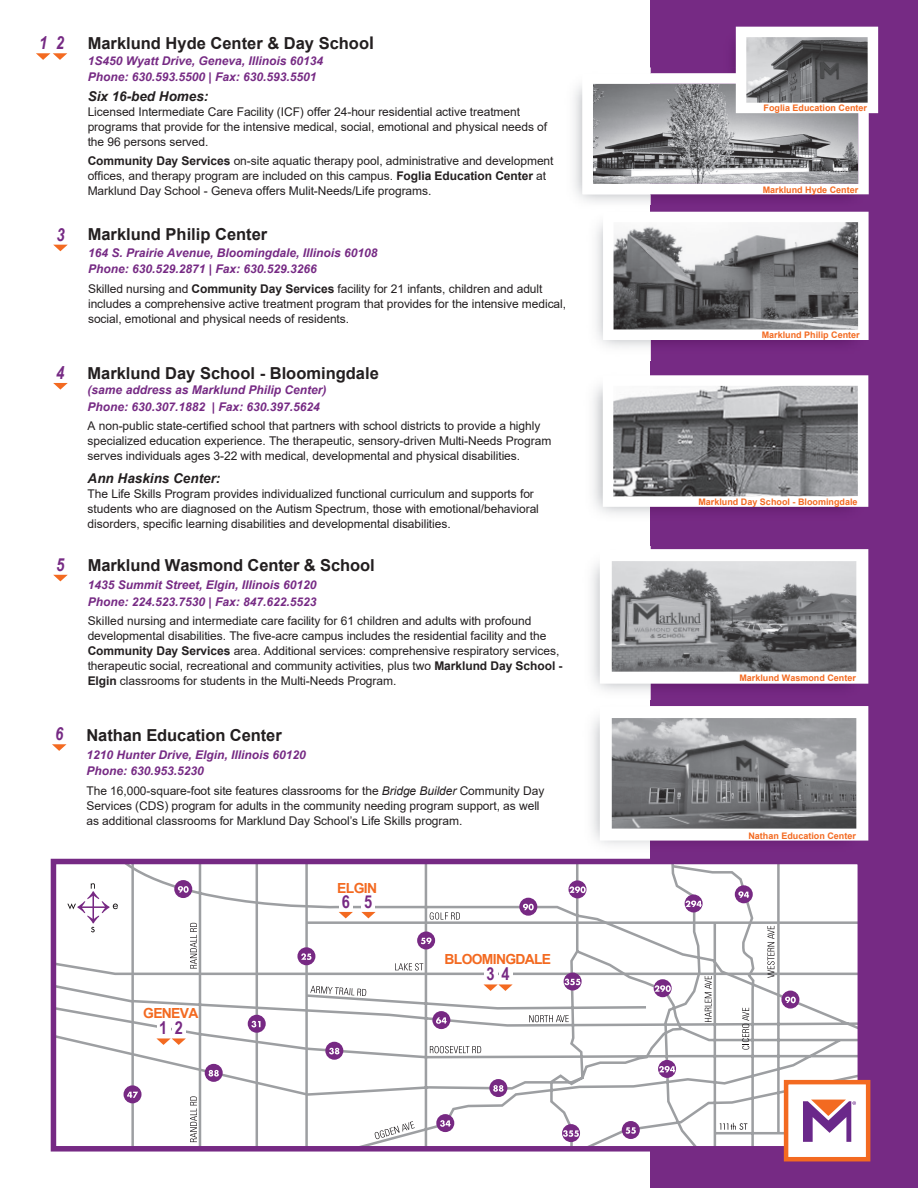
<style>
.page{position:relative;width:918px;height:1188px;background:#fff}
.page>*{position:absolute;margin:0;border:0;box-sizing:border-box;transform-origin:0 0}
.t1{font:italic 700 18px "Arial Narrow";color:#762a84}
.t2{font:700 17.85px "Arial Narrow";color:#772983}
.t3{font:700 16.5px "Arial";color:#231f20}
.t4{font:700 13.95px "Arial";letter-spacing:-.05em;color:#f36a21}
.t5{font:italic 700 13.5px "Arial";color:#231f20}
.t6{font:12px/15px "Arial";letter-spacing:-.005em;color:#231f20}
.t7{font:italic 700 12px/16.5px "Arial";color:#762a84}
.t8{font:700 9px "Arial";color:#f36a21}
.s1{font-size:17.4px}
.s2{font-weight:700}
.s3{font-style:italic}
</style>
<div class="page">
<div style="left:651px;top:0;width:267px;height:1188px;background:#762a84"></div>
<img style="left:592px;top:546px;width:277px;height:155px">
<svg style="left:600px;top:549px;width:268px;height:135px;background:#a9aaac"></svg>
<svg style="left:53px;top:575px;width:15px;height:6px"></svg>
<svg style="left:36px;top:53px;width:31px;height:7px"></svg>
<img style="left:574px;top:85px;width:77px;height:121px">
<img style="left:651px;top:194px;width:218px;height:150px">
<svg style="left:582px;top:27px;width:296px;height:167px"></svg>
<img style="left:592px;top:701px;width:277px;height:157px">
<svg style="left:600px;top:706px;width:268px;height:135px;background:#a2a3a5"></svg>
<svg style="left:52px;top:744px;width:15px;height:7px"></svg>
<svg style="left:53px;top:245px;width:15px;height:6px"></svg>
<img style="left:596px;top:206px;width:55px;height:154px">
<img style="left:651px;top:206px;width:218px;height:6px">
<svg style="left:603px;top:212px;width:266px;height:128px;background:#a1a1a3"></svg>
<img style="left:593px;top:369px;width:276px;height:158px">
<svg style="left:603px;top:375px;width:265px;height:132px;background:#9e9ea0"></svg>
<svg style="left:53px;top:383px;width:15px;height:7px"></svg>
<svg style="left:127px;top:866px;width:729px;height:279px"></svg>
<div style="left:174px;top:880px;width:18px;height:18px;background:#772983;border-radius:50%"></div>
<svg style="left:569px;top:880px;width:17px;height:18px"></svg>
<div style="left:51px;top:859px;width:812px;height:293px;border:6px solid #762a84"></div>
<div style="left:786px;top:1082px;width:82px;height:77px;background:#fff"></div>
<div style="left:784px;top:1080px;width:86px;height:81px;border:4px solid #f36a21"></div>
<svg style="left:54px;top:883px;width:805px;height:259px"></svg>
<h1 class="t1" style="left:39px;top:32px;width:27px">1 2</h1>
<h3 class="t3" style="left:88px;top:34px;width:288px">Marklund Hyde Center &amp; Day Schoo<span class="s1">l</span></h3>
<p class="t7" style="left:88px;top:52px;width:237px">1S450 Wyatt Drive, Geneva, Illinois 60134<br>Phone: 630.593.5500 | Fax: 630.593.5501</p>
<p class="t5" style="left:88px;top:89px;width:122px">Six 16-bed Homes:</p>
<p class="t6" style="left:88px;top:104px;width:461px">Licensed Intermediate Care Facility (ICF) offer 24-hour residential active treatment programs that provide for the intensive medical, social, emotional and physical needs of the 96 persons served.</p>
<p class="t6" style="left:88px;top:154px;width:467px"><span class="s2">Community Day Services</span> on-site aquatic therapy pool, administrative and development offices, and therapy program are included on this campus. <span class="s2">Foglia Education Center</span> at<br>Marklund Day School - Geneva offers Mulit-Needs/Life programs.</p>
<h1 class="t1" style="left:57px;top:224px;width:10px">3</h1>
<h3 class="t3" style="left:88px;top:225px;width:181px">Marklund Philip Center</h3>
<p class="t7" style="left:88px;top:244px;width:291px">164 S. Prairie Avenue, Bloomingdale, Illinois 60108<br>Phone: 630.529.2871 | Fax: 630.529.3266</p>
<p class="t6" style="left:88px;top:281px;width:480px">Skilled nursing and <span class="s2">Community Day Services</span> facility for 21 infants, children and adult includes a comprehensive active treatment program that provides for the intensive medical, social, emotional and physical needs of residents.</p>
<h1 class="t1" style="left:56px;top:362px;width:10px">4</h1>
<h3 class="t3" style="left:88px;top:364px;width:293px">Marklund Day School - Bloomingdale</h3>
<p class="t7" style="left:88px;top:382px;width:240px">(same address as Marklund Philip Center)<br>Phone: 630.307.1882 | Fax: 630.397.5624</p>
<p class="t6" style="left:88px;top:419px;width:465px">A non-public state-certified school that partners with school districts to provide a highly specialized education experience. The therapeutic, sensory-driven Multi-Needs Program serves individuals ages 3-22 with medical, developmental and physical disabilities.</p>
<p class="t5" style="left:88px;top:471px;width:134px">Ann Haskins Center:</p>
<p class="t6" style="left:88px;top:486px;width:453px">The Life Skills Program provides individualized functional curriculum and supports for students who are diagnosed on the Autism Spectrum, those with emotional/behavioral disorders, specific learning disabilities and developmental disabilities.</p>
<h1 class="t1" style="left:56px;top:554px;width:10px">5</h1>
<h3 class="t3" style="left:88px;top:556px;width:289px">Marklund Wasmond Center &amp; School</h3>
<p class="t7" style="left:88px;top:577px;width:230px">1435 Summit Street, Elgin, Illinois 60120<br>Phone: 224.523.7530 | Fax: 847.622.5523</p>
<p class="t6" style="left:88px;top:613px;width:476px">Skilled nursing and intermediate care facility for 61 children and adults with profound developmental disabilities. The five-acre campus includes the residential facility and the <span class="s2">Community Day Services</span> area. Additional services: comprehensive respiratory services, therapeutic social, recreational and community activities, plus two <span class="s2">Marklund Day School - Elgin</span> classrooms for students in the Multi-Needs Program.</p>
<h1 class="t1" style="left:55px;top:724px;width:10px">6</h1>
<h3 class="t3" style="left:86px;top:726px;width:197px">Nathan Education Center</h3>
<p class="t7" style="left:86px;top:746px;width:221px">1210 Hunter Drive, Elgin, Illinois 60120<br>Phone: 630.953.5230</p>
<p class="t6" style="left:86px;top:783px;width:459px">The 16,000-square-foot site features classrooms for the <span class="s3">Bridge Builder</span> Community Day<br>Services (CDS) program for adults in the community needing program support, as well as additional classrooms for Marklund Day School’s Life Skills program.</p>
<p class="t4" style="left:143px;top:1006px;width:57px">GENEVA</p>
<h2 class="t2" style="left:159px;top:1018px;width:25px">1 2</h2>
<p class="t4" style="left:337px;top:880px;width:41px">ELGIN</p>
<h2 class="t2" style="left:342px;top:892px;width:32px">6 5</h2>
<p class="t4" style="left:445px;top:951px;width:108px">BLOOMINGDALE</p>
<h2 class="t2" style="left:487px;top:964px;width:24px">3 4</h2>
<p class="t8" style="left:764px;top:103px;width:105px">Foglia Education Center</p>
<p class="t8" style="left:763px;top:185px;width:97px">Marklund Hyde Center</p>
<p class="t8" style="left:762px;top:330px;width:100px">Marklund Philip Center</p>
<p class="t8" style="left:698px;top:497px;width:161px">Marklund Day School - Bloomingdale</p>
<p class="t8" style="left:739px;top:673px;width:118px">Marklund Wasmond Center</p>
<p class="t8" style="left:748px;top:830px;width:109px">Nathan Education Center</p>
</div>
